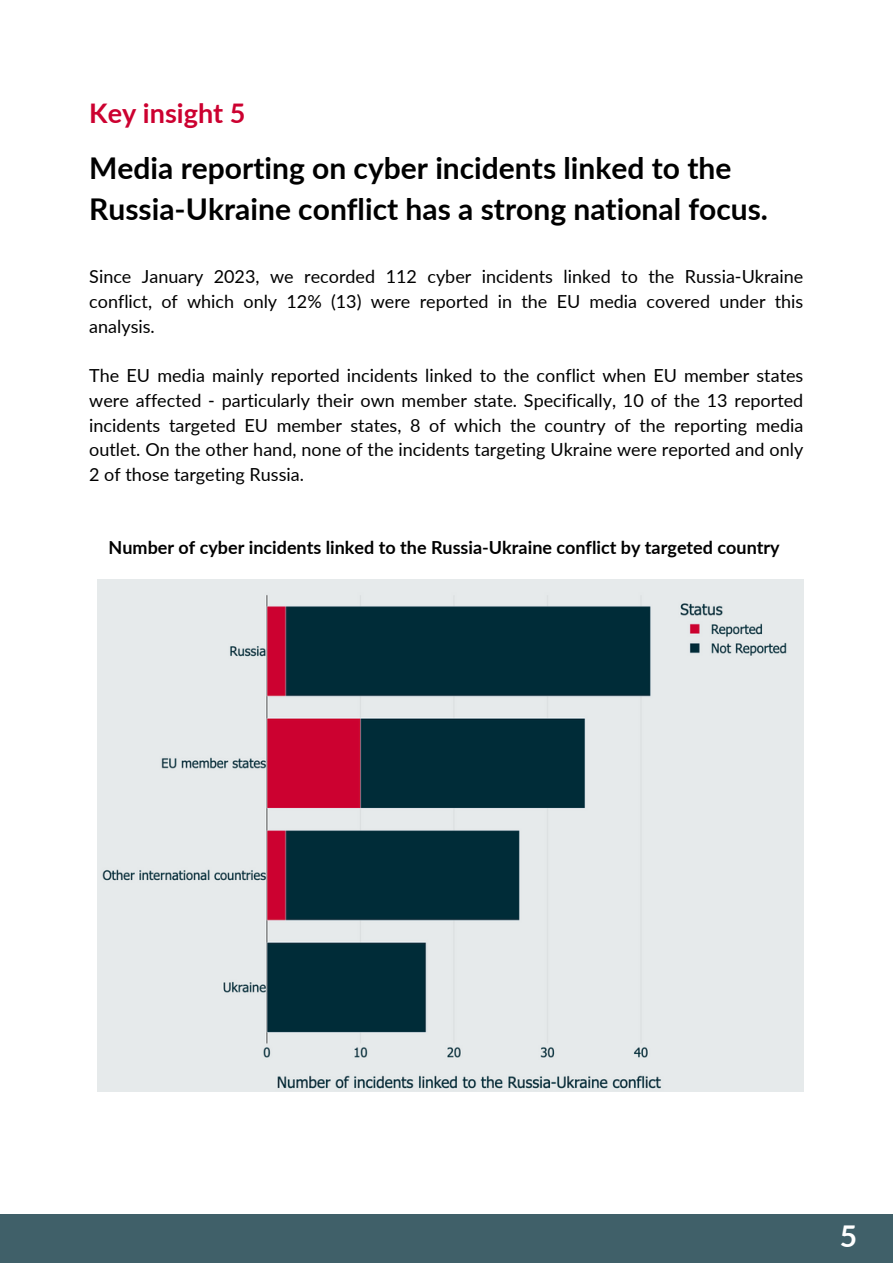
<style>
.page{position:relative;width:893px;height:1264px;background:#fff}
.page>*{position:absolute;margin:0;border:0;box-sizing:border-box;transform-origin:0 0}
.t1{font:700 30px/41.5px "Lato";color:#000}
.t2{font:700 30px "Lato";color:#fff}
.t3{font:700 27px "Lato";color:#cc0130}
.t4{font:18px/24.8px "Lato";color:#000;text-align:justify}
.t5{font:700 18px "Lato";color:#000}
</style>
<div class="page">
<div style="left:0;top:1214px;width:892px;height:48px;background:#406069"></div>
<img style="left:97px;top:580px;width:706px;height:511px">
<p class="t3" style="left:89px;top:96px;width:158px">Key insight 5</p>
<p class="t1" style="left:89px;top:146px;width:680px">Media reporting on cyber incidents linked to the<br>Russia-Ukraine conflict has a strong national focus.</p>
<p class="t4" style="left:89px;top:264px;width:715px">Since January 2023, we recorded 112 cyber incidents linked to the Russia-Ukraine conflict, of which only 12% (13) were reported in the EU media covered under this analysis.</p>
<p class="t4" style="left:89px;top:363px;width:715px">The EU media mainly reported incidents linked to the conflict when EU member states were affected - particularly their own member state. Specifically, 10 of the 13 reported incidents targeted EU member states, 8 of which the country of the reporting media outlet. On the other hand, none of the incidents targeting Ukraine were reported and only 2 of those targeting Russia.</p>
<p class="t5" style="left:109px;top:536px;width:672px">Number of cyber incidents linked to the Russia-Ukraine conflict by targeted country</p>
<p class="t2" style="left:839px;top:1217px;width:19px">5</p>
</div>
